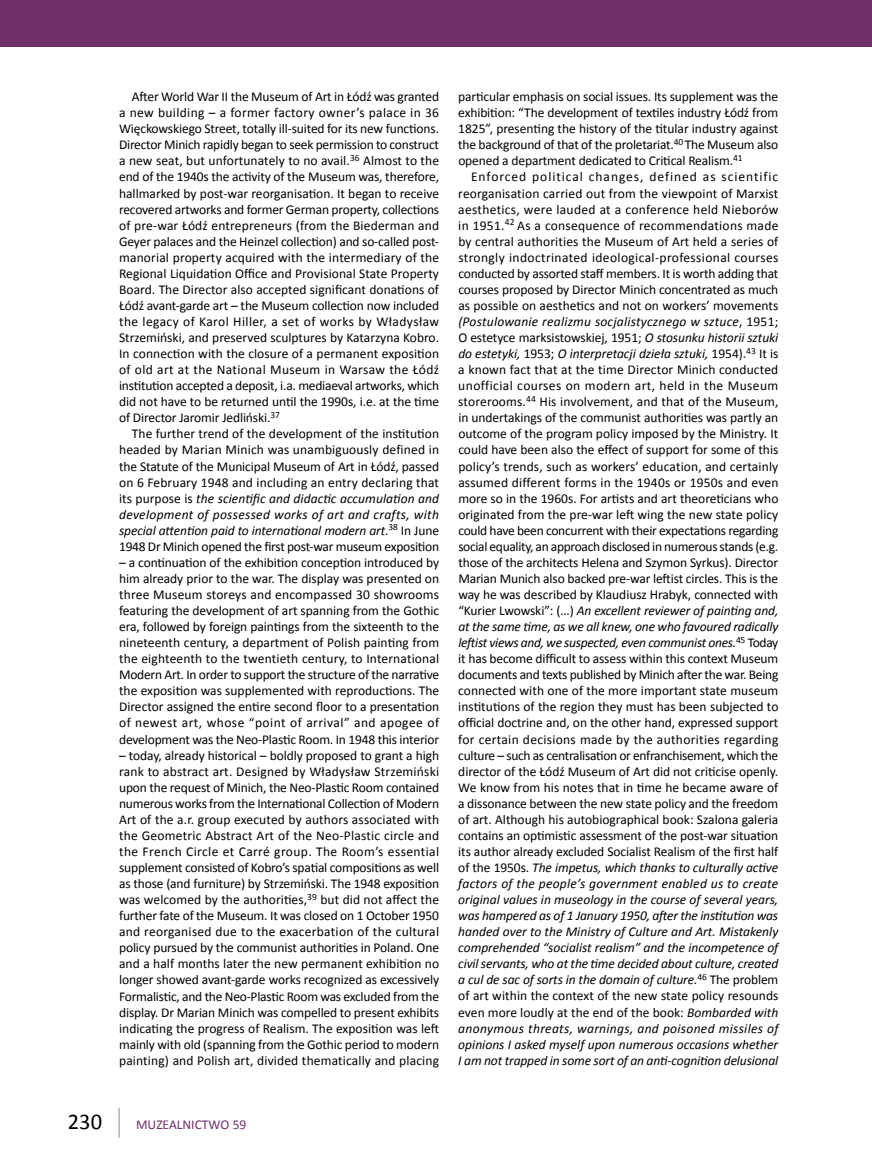
<style>
.page{position:relative;width:872px;height:1170px;background:#fff}
.page>*{position:absolute;margin:0;border:0;box-sizing:border-box;transform-origin:0 0}
.t1{font:22.5px "Calibri";color:#000}
.t2{font:13.5px/16px "Calibri";letter-spacing:-.01em;color:#000;text-align:justify}
.t3{font:13.5px "Calibri";color:#702f6b}
.s1{font-style:italic}
</style>
<div class="page">
<hr style="left:118px;top:1107px;width:2px;height:30px;background:#b3b2b2">
<div style="left:0;top:0;width:872px;height:47px;background:#702f6b"></div>
<p class="t2" style="left:119px;top:89px;width:322px;text-indent:13px">After World War II the Museum of Art in Łódź was granted a new building – a former factory owner’s palace in 36<br>Więckowskiego Street, totally ill-suited for its new functions.<br>Director Minich rapidly began to seek permission to construct a new seat, but unfortunately to no avail.<sup>36</sup> Almost to the end of the 1940s the activity of the Museum was, therefore, hallmarked by post-war reorganisation. It began to receive recovered artworks and former German property, collections of pre-war Łódź entrepreneurs (from the Biederman and Geyer palaces and the Heinzel collection) and so-called post&shy;manorial property acquired with the intermediary of the Regional Liquidation Office and Provisional State Property Board. The Director also accepted significant donations of Łódź avant-garde art – the Museum collection now included the legacy of Karol Hiller, a set of works by Władysław Strzemiński, and preserved sculptures by Katarzyna Kobro.<br>In connection with the closure of a permanent exposition of old art at the National Museum in Warsaw the Łódź institution accepted a deposit, i.a. mediaeval artworks, which did not have to be returned until the 1990s, i.e. at the time of Director Jaromir Jedliński.<sup>37</sup></p>
<p class="t2" style="left:119px;top:426px;width:321px;text-indent:13px">The further trend of the development of the institution headed by Marian Minich was unambiguously defined in the Statute of the Municipal Museum of Art in Łódź, passed on 6 February 1948 and including an entry declaring that its purpose is <span class="s1">the scientific and didactic accumulation and development of possessed works of art and crafts, with special attention paid to international modern art</span>.<sup>38</sup> In June 1948 Dr Minich opened the first post-war museum exposition</p>
<p class="t2" style="left:119px;top:554px;width:322px">– a continuation of the exhibition conception introduced by him already prior to the war. The display was presented on three Museum storeys and encompassed 30 showrooms featuring the development of art spanning from the Gothic era, followed by foreign paintings from the sixteenth to the nineteenth century, a department of Polish painting from the eighteenth to the twentieth century, to International Modern Art. In order to support the structure of the narrative the exposition was supplemented with reproductions. The Director assigned the entire second floor to a presentation of newest art, whose “point of arrival” and apogee of development was the Neo-Plastic Room. In 1948 this interior</p>
<p class="t2" style="left:119px;top:747px;width:321px">– today, already historical – boldly proposed to grant a high rank to abstract art. Designed by Władysław Strzemiński upon the request of Minich, the Neo-Plastic Room contained numerous works from the International Collection of Modern Art of the a.r. group executed by authors associated with the Geometric Abstract Art of the Neo-Plastic circle and the French Circle et Carré group. The Room’s essential supplement consisted of Kobro’s spatial compositions as well as those (and furniture) by Strzemiński. The 1948 exposition was welcomed by the authorities,<sup>39</sup> but did not affect the further fate of the Museum. It was closed on 1 October 1950 and reorganised due to the exacerbation of the cultural policy pursued by the communist authorities in Poland. One and a half months later the new permanent exhibition no longer showed avant-garde works recognized as excessively Formalistic, and the Neo-Plastic Room was excluded from the display. Dr Marian Minich was compelled to present exhibits indicating the progress of Realism. The exposition was left mainly with old (spanning from the Gothic period to modern painting) and Polish art, divided thematically and placing</p>
<p class="t2" style="left:458px;top:89px;width:321px">particular emphasis on social issues. Its supplement was the exhibition: “The development of textiles industry Łódź from 1825”, presenting the history of the titular industry against the background of that of the proletariat.<sup>40</sup> The Museum also opened a department dedicated to Critical Realism.<sup>41</sup></p>
<p class="t2" style="left:458px;top:169px;width:322px;text-indent:13px">Enforced political changes, defined as scientific reorganisation carried out from the viewpoint of Marxist aesthetics, were lauded at a conference held Nieborów in 1951.<sup>42</sup> As a consequence of recommendations made by central authorities the Museum of Art held a series of strongly indoctrinated ideological-professional courses conducted by assorted staff members. It is worth adding that courses proposed by Director Minich concentrated as much as possible on aesthetics and not on workers’ movements <span class="s1">(Postulowanie realizmu socjalistycznego w sztuce</span>, 1951; O estetyce marksistowskiej, 1951; <span class="s1">O stosunku historii sztuki do estetyki,</span> 1953; <span class="s1">O interpretacji dzieła sztuki,</span> 1954).<sup>43</sup> It is a known fact that at the time Director Minich conducted unofficial courses on modern art, held in the Museum storerooms.<sup>44</sup> His involvement, and that of the Museum, in undertakings of the communist authorities was partly an outcome of the program policy imposed by the Ministry. It could have been also the effect of support for some of this policy’s trends, such as workers’ education, and certainly assumed different forms in the 1940s or 1950s and even more so in the 1960s. For artists and art theoreticians who originated from the pre-war left wing the new state policy could have been concurrent with their expectations regarding social equality, an approach disclosed in numerous stands (e.g. those of the architects Helena and Szymon Syrkus). Director Marian Munich also backed pre-war leftist circles. This is the way he was described by Klaudiusz Hrabyk, connected with “Kurier Lwowski”: (…) <span class="s1">An excellent reviewer of painting and, at the same time, as we all knew, one who favoured radically leftist views and, we suspected, even communist ones.</span><sup>45</sup> Today it has become difficult to assess within this context Museum documents and texts published by Minich after the war. Being connected with one of the more important state museum institutions of the region they must has been subjected to official doctrine and, on the other hand, expressed support for certain decisions made by the authorities regarding culture – such as centralisation or enfranchisement, which the director of the Łódź Museum of Art did not criticise openly.<br>We know from his notes that in time he became aware of a dissonance between the new state policy and the freedom of art. Although his autobiographical book: Szalona galeria contains an optimistic assessment of the post-war situation its author already excluded Socialist Realism of the first half of the 1950s. <span class="s1">The impetus, which thanks to culturally active factors of the people’s government enabled us to create original values in museology in the course of several years, was hampered as of 1 January 1950, after the institution was handed over to the Ministry of Culture and Art. Mistakenly comprehended “socialist realism” and the incompetence of civil servants, who at the time decided about culture, created a cul de sac of sorts in the domain of culture.</span><sup>46</sup> The problem of art within the context of the new state policy resounds even more loudly at the end of the book: <span class="s1">Bombarded with anonymous threats, warnings, and poisoned missiles of opinions I asked myself upon numerous occasions whether I am not trapped in some sort of an anti-cognition delusional</span></p>
<h1 class="t1" style="left:68px;top:1107px;width:36px">230</h1>
<p class="t3" style="left:136px;top:1115px;width:112px">MUZEALNICTWO 59</p>
</div>
